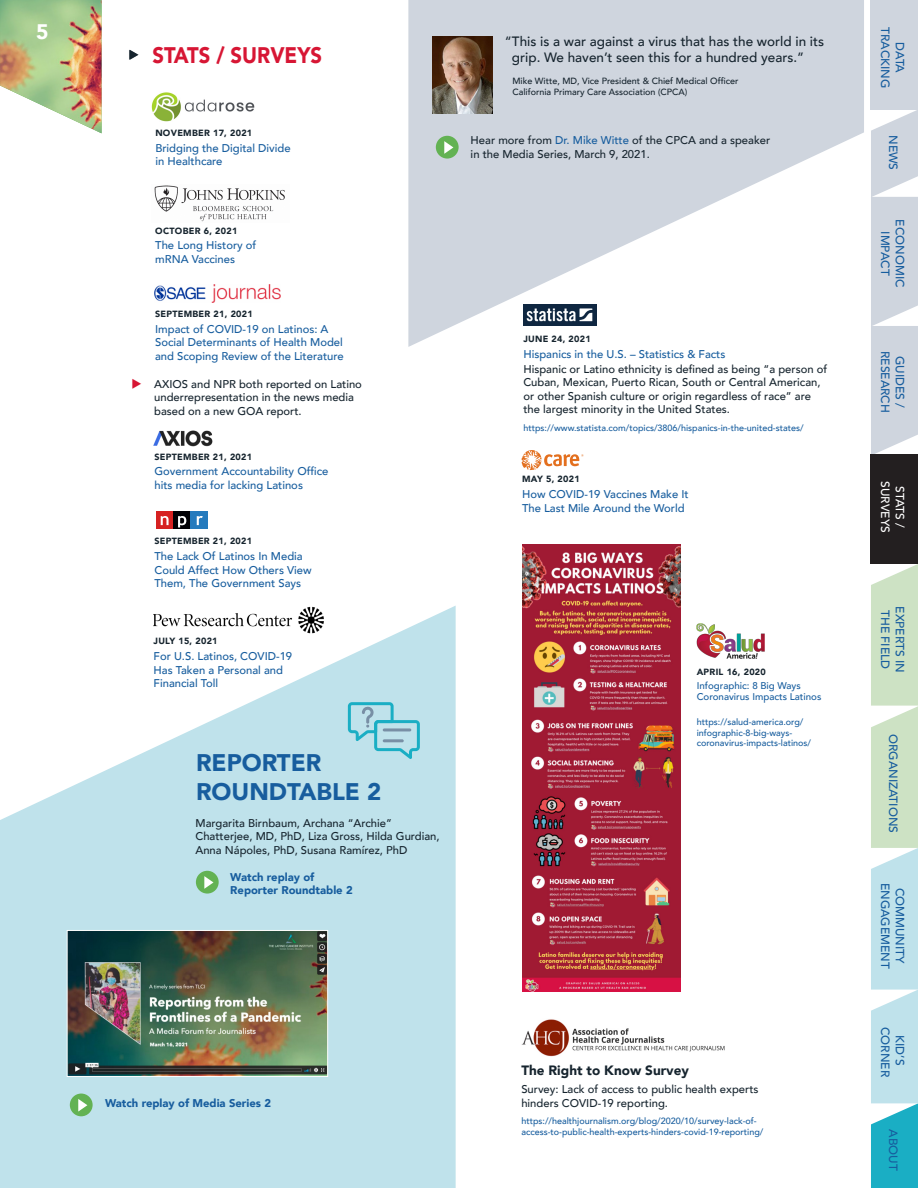
<style>
.page{position:relative;width:918px;height:1188px;background:#fff}
.page>*{position:absolute;margin:0;border:0;box-sizing:border-box;transform-origin:0 0}
.RR_Link{font:900 24px/28.8px "Avenir";color:#175d9e}
.Call-out_title{font:900 22.5px "Avenir";color:#d71634;scale:.9 1}
.Paragraph_descriptio{font:900 21px "Avenir";color:#fff}
.quote{font:500 13.5px/16.2px "Avenir";color:#16242e}
.Caption_title{font:900 13.5px "Avenir";color:#16242e}
.Tab{font:500 12px/14.4px "Avenir";color:#175d9e;text-align:center}
.Tab_on{font:500 12px "Avenir";color:#fff}
.t1{font:500 11.25px/13.5px "Avenir";color:#16242e}
.Link_big{font:500 11.25px/13.5px "Avenir";color:#175d9e}
.Link_Black{font:900 11.25px/13.5px "Avenir";color:#175d9e}
.Link_Name{font:500 9.75px/11.7px "Avenir";color:#175d9e}
.Link_web{font:500 9px/10.8px "Avenir";color:#175d9e}
.Top_date{font:900 9px "Avenir";letter-spacing:.03em;color:#16242e}
.Quote_attribution{font:500 9px/10.8px "Avenir";color:#16242e}
.s1{color:#d71634}
.s2{color:#175d9e}
</style>
<div class="page">
<svg style="left:408px;top:0;width:456px;height:347px;fill:#cfd5de"></svg>
<img style="left:0;top:0;width:102px;height:133px">
<img style="left:521px;top:1019px;width:204px;height:38px">
<img style="left:151px;top:92px;width:104px;height:30px">
<img style="left:433px;top:36px;width:60px;height:77px">
<div style="left:436px;top:136px;width:23px;height:23px;background:#63b253;border-radius:50%"></div>
<svg style="left:444px;top:141px;width:9px;height:13px"></svg>
<svg style="left:521px;top:450px;width:63px;height:20px"></svg>
<img style="left:154px;top:284px;width:126px;height:19px">
<img style="left:154px;top:185px;width:131px;height:37px">
<div style="left:871px;top:0;width:47px;height:109px;background:#cfd5de"></div>
<svg style="left:871px;top:110px;width:47px;height:345px;background:#d3d9e1"></svg>
<svg style="left:871px;top:564px;width:47px;height:624px;background:#b6ded7"></svg>
<div style="left:871px;top:455px;width:47px;height:109px;background:#231f20"></div>
<svg style="left:0;top:606px;width:456px;height:582px;fill:#bfe2eb"></svg>
<div style="left:70px;top:1094px;width:23px;height:22px;background:#63b253;border-radius:50%"></div>
<svg style="left:78px;top:1099px;width:9px;height:13px"></svg>
<img style="left:69px;top:932px;width:257px;height:143px">
<div style="left:67px;top:930px;width:261px;height:147px;border:1px solid #fff"></div>
<div style="left:196px;top:871px;width:23px;height:23px;background:#63b253;border-radius:50%"></div>
<svg style="left:204px;top:876px;width:9px;height:13px"></svg>
<svg style="left:348px;top:702px;width:72px;height:57px;background:#9bd5e1"></svg>
<hr style="left:383px;top:728px;width:28px;height:3px;background:#788fa5;border-radius:2px">
<hr style="left:383px;top:739px;width:21px;height:3px;background:#788fa5;border-radius:2px">
<img style="left:522px;top:544px;width:159px;height:448px">
<img style="left:523px;top:304px;width:73px;height:22px">
<img style="left:153px;top:430px;width:60px;height:17px">
<img style="left:153px;top:606px;width:172px;height:28px">
<img style="left:697px;top:624px;width:67px;height:35px">
<div style="left:156px;top:512px;width:17px;height:17px;background:#d62121"></div>
<div style="left:173px;top:512px;width:18px;height:17px;background:#000005"></div>
<div style="left:191px;top:512px;width:17px;height:17px;background:#247abd"></div>
<svg style="left:161px;top:516px;width:8px;height:9px"></svg>
<svg style="left:178px;top:516px;width:8px;height:11px"></svg>
<svg style="left:197px;top:516px;width:6px;height:9px"></svg>
<p class="Paragraph_descriptio" style="left:36px;top:13px;width:14px">5</p>
<p class="Call-out_title" style="left:153px;top:36px;width:190px">STATS / SURVEYS</p>
<p class="Top_date" style="left:155px;top:125px;width:98px">NOVEMBER 17, 2021</p>
<p class="Link_big" style="left:155px;top:141px;width:137px">Bridging the Digital Divide in Healthcare</p>
<p class="Top_date" style="left:155px;top:223px;width:84px">OCTOBER 6, 2021</p>
<p class="Link_big" style="left:155px;top:238px;width:103px">The Long History of mRNA Vaccines</p>
<p class="Top_date" style="left:155px;top:306px;width:99px">SEPTEMBER 21, 2021</p>
<p class="Link_big" style="left:155px;top:322px;width:190px">Impact of COVID-19 on Latinos: A<br>Social Determinants of Health Model and Scoping Review of the Literature</p>
<p class="t1" style="left:154px;top:376px;width:209px;text-indent:-23px"><span class="s1">◆</span> AXIOS and NPR both reported on Latino underrepresentation in the news media based on a new GOA report.</p>
<p class="Top_date" style="left:154px;top:449px;width:99px">SEPTEMBER 21, 2021</p>
<p class="Link_big" style="left:154px;top:464px;width:176px">Government Accountability Office hits media for lacking Latinos</p>
<p class="Top_date" style="left:154px;top:533px;width:99px">SEPTEMBER 21, 2021</p>
<p class="Link_big" style="left:154px;top:549px;width:159px">The Lack Of Latinos In Media<br>Could Affect How Others View<br>Them, The Government Says</p>
<p class="Top_date" style="left:154px;top:633px;width:66px">JULY 15, 2021</p>
<p class="Link_big" style="left:154px;top:649px;width:140px">For U.S. Latinos, COVID-19<br>Has Taken a Personal and<br>Financial Toll</p>
<p class="RR_Link" style="left:196px;top:748px;width:187px">REPORTER<br>ROUNDTABLE 2</p>
<p class="t1" style="left:195px;top:815px;width:246px">Margarita Birnbaum, Archana “Archie”<br>Chatterjee, MD, PhD, Liza Gross, Hilda Gurdian,<br>Anna Nápoles, PhD, Susana Ramírez, PhD</p>
<p class="Link_Black" style="left:230px;top:870px;width:124px">Watch replay of<br>Reporter Roundtable 2</p>
<p class="quote" style="left:512px;top:33px;width:314px;text-indent:-7px">“This is a war against a virus that has the world in its grip. We haven’t seen this for a hundred years.”</p>
<p class="Quote_attribution" style="left:512px;top:75px;width:227px">Mike Witte, MD, Vice President &amp; Chief Medical Officer<br>California Primary Care Association (CPCA)</p>
<p class="t1" style="left:471px;top:133px;width:301px">Hear more from <span class="s2">Dr. Mike Witte</span> of the CPCA and a speaker in the Media Series, March 9, 2021.</p>
<p class="Top_date" style="left:523px;top:331px;width:69px">JUNE 24, 2021</p>
<p class="Link_big" style="left:523px;top:346px;width:204px">Hispanics in the U.S. – Statistics &amp; Facts</p>
<p class="t1" style="left:523px;top:361px;width:305px">Hispanic or Latino ethnicity is defined as being “a person of Cuban, Mexican, Puerto Rican, South or Central American, or other Spanish culture or origin regardless of race” are the largest minority in the United States.</p>
<p class="Link_web" style="left:523px;top:422px;width:282px">https://www.statista.com/topics/3806/hispanics-in-the-united-states/</p>
<p class="Top_date" style="left:522px;top:471px;width:59px">MAY 5, 2021</p>
<p class="Link_big" style="left:522px;top:487px;width:168px">How COVID-19 Vaccines Make It<br>The Last Mile Around the World</p>
<p class="Top_date" style="left:697px;top:664px;width:71px">APRIL 16, 2020</p>
<p class="Link_Name" style="left:697px;top:679px;width:126px">Infographic: 8 Big Ways<br>Coronavirus Impacts Latinos</p>
<p class="Link_web" style="left:697px;top:716px;width:116px">https://salud-america.org/ infographic-8-big-ways&shy;coronavirus-impacts-latinos/</p>
<p class="Link_Black" style="left:105px;top:1096px;width:168px">Watch replay of Media Series 2</p>
<p class="Caption_title" style="left:521px;top:1059px;width:169px">The Right to Know Survey</p>
<p class="t1" style="left:521px;top:1082px;width:239px">Survey: Lack of access to public health experts hinders COVID-19 reporting.</p>
<p class="Link_web" style="left:521px;top:1115px;width:244px">https://healthjournalism.org/blog/2020/10/survey-lack-of&shy;access-to-public-health-experts-hinders-covid-19-reporting/</p>
<p class="Tab" style="left:893px;top:27px;width:63px;rotate:90deg">TRACKING</p>
<p class="Tab" style="left:908px;top:42px;width:32px;rotate:90deg">DATA</p>
<p class="Tab" style="left:901px;top:135px;width:37px;rotate:90deg">NEWS</p>
<p class="Tab" style="left:908px;top:219px;width:69px;rotate:90deg">ECONOMIC</p>
<p class="Tab" style="left:893px;top:231px;width:46px;rotate:90deg">IMPACT</p>
<p class="Tab" style="left:908px;top:351px;width:63px;rotate:90deg">GUIDES /<br>RESEARCH</p>
<p class="Tab_on" style="left:896px;top:481px;width:53px;rotate:90deg">SURVEYS</p>
<p class="Tab_on" style="left:910px;top:486px;width:43px;rotate:90deg">STATS /</p>
<p class="Tab" style="left:908px;top:606px;width:68px;rotate:90deg">EXPERTS IN<br>THE FIELD</p>
<p class="Tab" style="left:901px;top:734px;width:100px;rotate:90deg">ORGANIZATIONS</p>
<p class="Tab" style="left:908px;top:883px;width:87px;rotate:90deg">COMMUNITY<br>ENGAGEMENT</p>
<p class="Tab" style="left:893px;top:1027px;width:51px;rotate:90deg">CORNER</p>
<p class="Tab" style="left:908px;top:1035px;width:32px;rotate:90deg">KID’S</p>
<p class="Tab" style="left:901px;top:1129px;width:43px;rotate:90deg">ABOUT</p>
</div>
